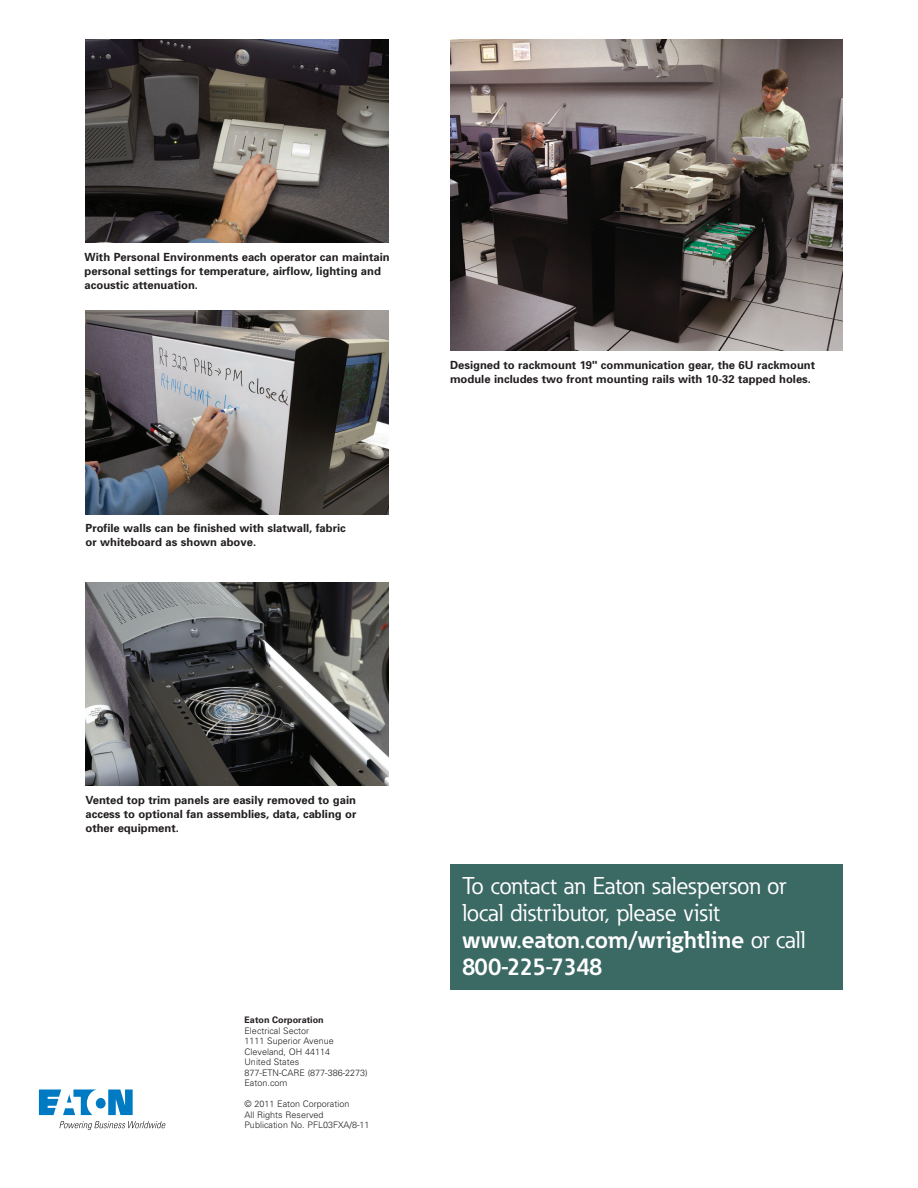
<style>
.page{position:relative;width:918px;height:1188px;background:#fff}
.page>*{position:absolute;margin:0;border:0;box-sizing:border-box;transform-origin:0 0}
._02_Body{font:24px/27px "Eaton";color:#fff}
._05_Caption_Head{font:700 11.25px/13.8px "Univers";color:#231f20}
.Backpage_Copyright_a{font:300 9px "Univers";color:#231f20}
.Backpage_Copyright_a-2{font:700 9px "Univers";color:#231f20}
.s1{font-weight:700}
</style>
<div class="page">
<svg style="left:39px;top:1090px;width:94px;height:25px"></svg>
<svg style="left:59px;top:1121px;width:107px;height:9px"></svg>
<img style="left:86px;top:39px;width:302px;height:204px">
<img style="left:86px;top:310px;width:302px;height:204px">
<img style="left:86px;top:582px;width:302px;height:204px">
<img style="left:450px;top:39px;width:393px;height:312px">
<div style="left:450px;top:864px;width:393px;height:126px;background:#3b6964"></div>
<p class="_05_Caption_Head" style="left:85px;top:250px;width:307px">With Personal Environments each operator can maintain personal settings for temperature, airflow, lighting and acoustic attenuation.</p>
<p class="_05_Caption_Head" style="left:86px;top:521px;width:262px">Profile walls can be finished with slatwall, fabric or whiteboard as shown above.</p>
<p class="_05_Caption_Head" style="left:450px;top:358px;width:367px">Designed to rackmount 19" communication gear, the 6U rackmount module includes two front mounting rails with 10-32 tapped holes.</p>
<p class="_05_Caption_Head" style="left:86px;top:793px;width:273px;text-align:justify">Vented top trim panels are easily removed to gain access to optional fan assemblies, data, cabling or other equipment.</p>
<p class="Backpage_Copyright_a-2" style="left:244px;top:1015px;width:81px">Eaton Corporation</p>
<p class="Backpage_Copyright_a" style="left:244px;top:1025px;width:66px">Electrical Sector</p>
<p class="Backpage_Copyright_a" style="left:244px;top:1036px;width:91px">1111 Superior Avenue</p>
<p class="Backpage_Copyright_a" style="left:244px;top:1046px;width:87px">Cleveland, OH 44114</p>
<p class="Backpage_Copyright_a" style="left:244px;top:1057px;width:56px">United States</p>
<p class="Backpage_Copyright_a" style="left:244px;top:1067px;width:125px">877-ETN-CARE (877-386-2273)</p>
<p class="Backpage_Copyright_a" style="left:244px;top:1078px;width:45px">Eaton.com</p>
<p class="Backpage_Copyright_a" style="left:244px;top:1099px;width:106px">© 2011 Eaton Corporation</p>
<p class="Backpage_Copyright_a" style="left:244px;top:1109px;width:81px">All Rights Reserved</p>
<p class="Backpage_Copyright_a" style="left:244px;top:1120px;width:127px">Publication No. PFL03FXA/8-11</p>
<p class="_02_Body" style="left:462px;top:873px;width:345px">To contact an Eaton salesperson or local distributor, please visit <span class="s1">www.eaton.com/wrightline</span> or call<br><span class="s1">800-225-7348</span></p>
</div>
